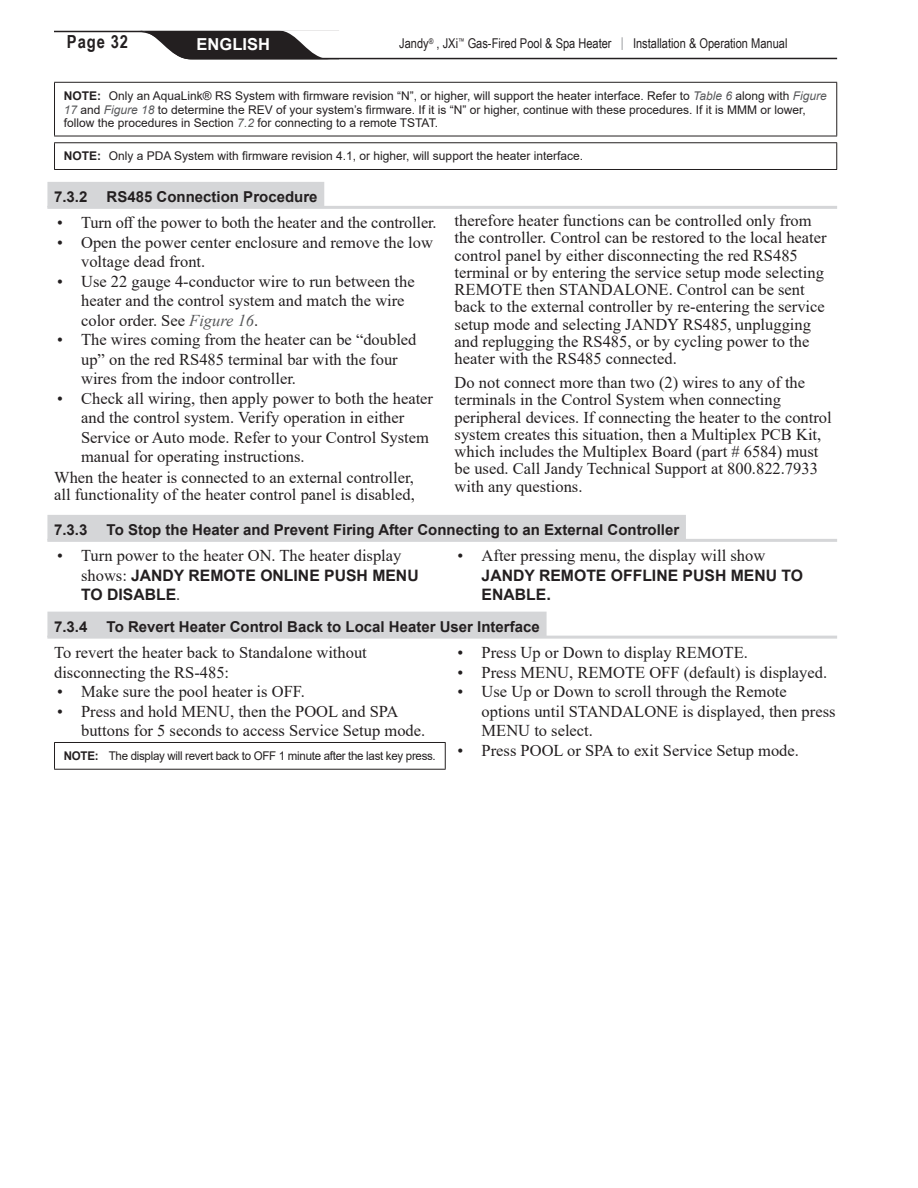
<style>
.page{position:relative;width:918px;height:1188px;background:#fff}
.page>*{position:absolute;margin:0;border:0;box-sizing:border-box;transform-origin:0 0}
.t1{font:700 18px "Arial Narrow";letter-spacing:.05em;color:#231f20}
.t2{font:16.5px/17.2px "Times New Roman";color:#231f20}
.t3{font:700 16.5px "Arial";color:#fff}
.t4{font:700 15.75px/19.5px "Arial";color:#231f20}
.t5{font:700 15px "Arial";color:#231f20}
.t6{font:13.5px "Arial Narrow";color:#231f20}
.t7{font:12px/13.5px "Arial";color:#231f20}
.t8{font:12px "Arial";letter-spacing:-.025em;color:#231f20;scale:.96 1}
.s1{color:#939598}
.s2{font-weight:700}
.s3{font-style:italic;color:#57585a}
.s4{font-family:"Times New Roman";font-weight:400;font-size:16.5px}
.s5{font-size:16.5px}
</style>
<div class="page">
<svg style="left:54px;top:30px;width:784px;height:30px"></svg>
<hr style="left:54px;top:82px;width:783px;height:1px;background:#231f20">
<hr style="left:54px;top:83px;width:1px;height:53px;background:#231f20">
<hr style="left:836px;top:83px;width:1px;height:53px;background:#231f20">
<hr style="left:54px;top:136px;width:783px;height:1px;background:#231f20">
<hr style="left:54px;top:142px;width:783px;height:1px;background:#231f20">
<svg style="left:54px;top:143px;width:1px;height:26px"></svg>
<svg style="left:836px;top:143px;width:1px;height:26px"></svg>
<hr style="left:54px;top:169px;width:783px;height:1px;background:#231f20">
<hr style="left:47px;top:206px;width:790px;height:3px;background:#d5d6d8">
<div style="left:47px;top:182px;width:277px;height:25px;background:#d5d6d8"></div>
<hr style="left:47px;top:539px;width:790px;height:3px;background:#d5d6d8">
<div style="left:47px;top:515px;width:639px;height:25px;background:#d5d6d8"></div>
<hr style="left:47px;top:636px;width:790px;height:3px;background:#d5d6d8">
<div style="left:47px;top:612px;width:500px;height:25px;background:#d5d6d8"></div>
<hr style="left:54px;top:742px;width:392px;height:1px;background:#231f20">
<svg style="left:54px;top:743px;width:1px;height:26px"></svg>
<svg style="left:445px;top:743px;width:1px;height:26px"></svg>
<hr style="left:54px;top:769px;width:392px;height:1px;background:#231f20">
<p class="t1" style="left:67px;top:28px;width:63px">Page 32</p>
<p class="t3" style="left:197px;top:32px;width:75px">ENGLISH</p>
<p class="t6" style="left:399px;top:34px;width:390px">Jandy<sup>®</sup> , JXi<sup>™</sup> Gas-Fired Pool &amp; Spa Heater <span class="s1">|</span> Installation &amp; Operation Manual</p>
<p class="t7" style="left:64px;top:89px;width:765px"><span class="s2">NOTE:</span> Only an AquaLink® RS System with firmware revision “N”, or higher, will support the heater interface. Refer to <span class="s3">Table 6</span> along with <span class="s3">Figure<br>17</span> and <span class="s3">Figure 18</span> to determine the REV of your system’s firmware. If it is “N” or higher, continue with these procedures. If it is MMM or lower, follow the procedures in Section <span class="s3">7.2</span> for connecting to a remote TSTAT.</p>
<p class="t7" style="left:64px;top:149px;width:521px"><span class="s2">NOTE:</span> Only a PDA System with firmware revision 4.1, or higher, will support the heater interface.</p>
<p class="t5" style="left:54px;top:186px;width:35px">7.3.2</p>
<p class="t5" style="left:107px;top:186px;width:212px">RS485 Connection Procedure</p>
<p class="t2" style="left:57px;top:214px;width:381px">• Turn off the power to both the heater and the controller.</p>
<p class="t2" style="left:81px;top:232px;width:353px;line-height:19.5px;text-indent:-24px">• Open the power center enclosure and remove the low voltage dead front.</p>
<p class="t2" style="left:81px;top:271px;width:335px;line-height:19.5px;text-indent:-24px">• Use 22 gauge 4-conductor wire to run between the heater and the control system and match the wire color order. See <span class="s3">Figure 16</span>.</p>
<p class="t2" style="left:81px;top:330px;width:337px;line-height:19.5px;text-indent:-24px">• The wires coming from the heater can be “doubled up” on the red RS485 terminal bar with the four wires from the indoor controller.</p>
<p class="t2" style="left:57px;top:389px;width:377px">• Check all wiring, then apply power to both the heater</p>
<p class="t2" style="left:81px;top:409px;width:325px">and the control system. Verify operation in either</p>
<p class="t2" style="left:81px;top:428px;width:349px">Service or Auto mode. Refer to your Control System</p>
<p class="t2" style="left:81px;top:448px;width:225px">manual for operating instructions.</p>
<p class="t2" style="left:54px;top:468px;width:361px">When the heater is connected to an external controller,</p>
<p class="t2" style="left:54px;top:486px;width:362px">all functionality of the heater control panel is disabled,</p>
<p class="t2" style="left:455px;top:211px;width:374px">therefore heater functions can be controlled only from the controller. Control can be restored to the local heater control panel by either disconnecting the red RS485 terminal or by entering the service setup mode selecting REMOTE then STANDALONE. Control can be sent back to the external controller by re-entering the service setup mode and selecting JANDY RS485, unplugging and replugging the RS485, or by cycling power to the heater with the RS485 connected.</p>
<p class="t2" style="left:455px;top:373px;width:379px">Do not connect more than two (2) wires to any of the terminals in the Control System when connecting peripheral devices. If connecting the heater to the control system creates this situation, then a Multiplex PCB Kit, which includes the Multiplex Board (part # 6584) must be used. Call Jandy Technical Support at 800.822.7933 with any questions.</p>
<p class="t5" style="left:54px;top:519px;width:35px">7.3.3</p>
<p class="t5" style="left:107px;top:519px;width:574px">To Stop the Heater and Prevent Firing After Connecting to an External Controller</p>
<p class="t2" style="left:57px;top:547px;width:346px">• Turn power to the heater ON. The heater display</p>
<p class="t4" style="left:81px;top:566px;width:339px"><span class="s4">shows:</span> JANDY REMOTE ONLINE PUSH MENU<br>TO DISABLE<span class="s4">.</span></p>
<p class="t2" style="left:458px;top:547px;width:309px">• After pressing menu, the display will show</p>
<p class="t4" style="left:482px;top:566px;width:323px">JANDY REMOTE OFFLINE PUSH MENU TO<br>ENABLE<span class="s5">.</span></p>
<p class="t5" style="left:54px;top:616px;width:35px">7.3.4</p>
<p class="t5" style="left:107px;top:616px;width:435px">To Revert Heater Control Back to Local Heater User Interface</p>
<p class="t2" style="left:54px;top:642px;width:314px;line-height:19.5px">To revert the heater back to Standalone without disconnecting the RS-485:</p>
<p class="t2" style="left:57px;top:682px;width:249px">• Make sure the pool heater is OFF.</p>
<p class="t2" style="left:81px;top:701px;width:346px;line-height:19.5px;text-indent:-24px">• Press and hold MENU, then the POOL and SPA buttons for 5 seconds to access Service Setup mode.</p>
<p class="t8" style="left:64px;top:748px;width:389px"><span class="s2">NOTE:</span> The display will revert back to OFF 1 minute after the last key press.</p>
<p class="t2" style="left:458px;top:643px;width:292px">• Press Up or Down to display REMOTE.</p>
<p class="t2" style="left:458px;top:663px;width:371px">• Press MENU, REMOTE OFF (default) is displayed.</p>
<p class="t2" style="left:482px;top:681px;width:355px;line-height:19.5px;text-indent:-24px">• Use Up or Down to scroll through the Remote options until STANDALONE is displayed, then press<br>MENU to select.</p>
<p class="t2" style="left:458px;top:741px;width:343px">• Press POOL or SPA to exit Service Setup mode.</p>
</div>
